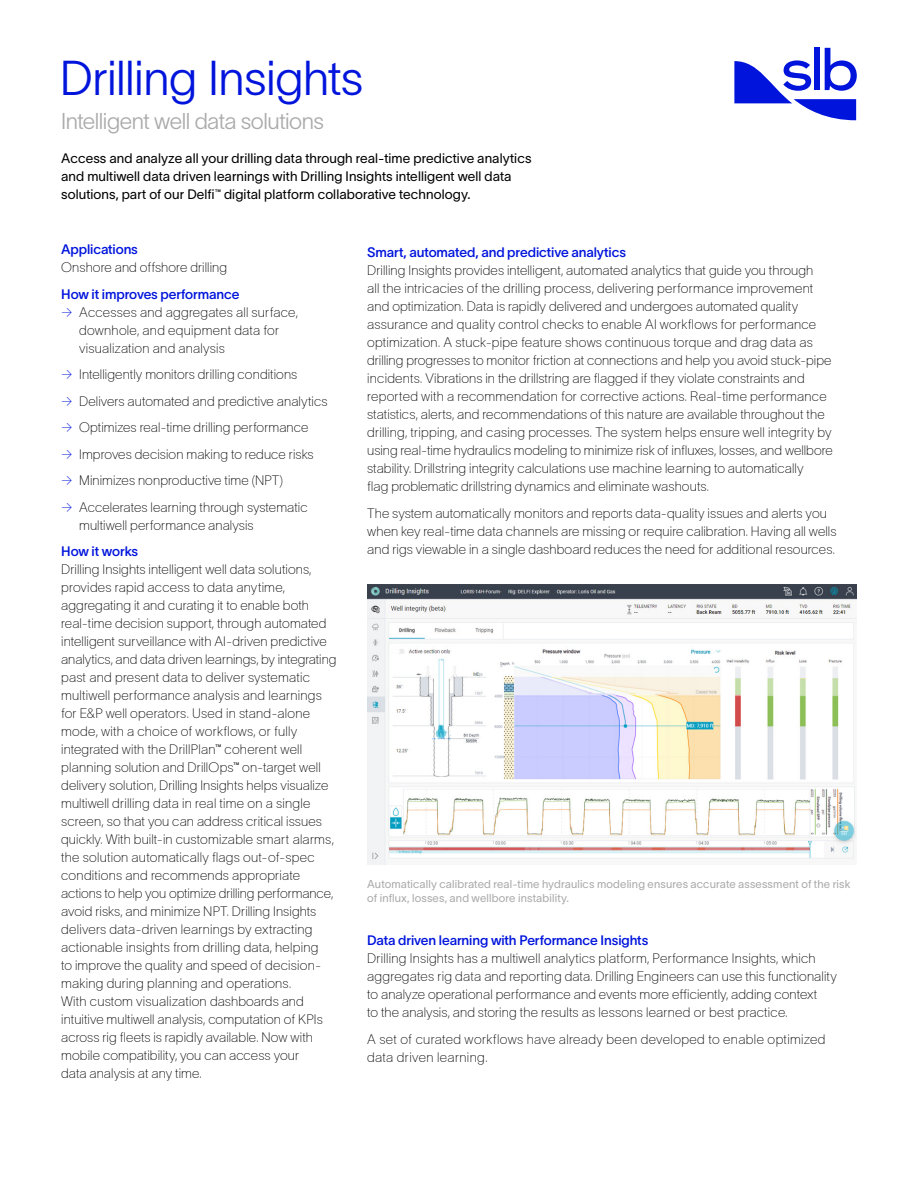
<style>
.page{position:relative;width:918px;height:1188px;background:#fff}
.page>*{position:absolute;margin:0;border:0;box-sizing:border-box;transform-origin:0 0}
.Title___21_24pt{font:48px "SLB Sans";letter-spacing:-.015em;color:#0014dc}
.Identifier___15_18pt{font:22.5px "SLB Sans";letter-spacing:-.025em;color:#aaa}
.Body___9_12pt{font:300 13.5px/18px "SLB Sans";letter-spacing:.01em;color:#000}
.Subtitle___9_12pt{font:500 13.5px/18px "SLB Sans";letter-spacing:.005em;color:#000}
.Body_Title___9_12pt{font:700 13.5px "SLB Sans";letter-spacing:-.01em;color:#0014dc}
.Caption__7_5_9_5pt{font:500 11.25px/14.2px "SLB Sans";letter-spacing:.01em;color:#aaa}
.s1{color:#0014dc}
</style>
<div class="page">
<img style="left:367px;top:584px;width:490px;height:281px">
<svg style="left:734px;top:48px;width:123px;height:72px"></svg>
<p class="Title___21_24pt" style="left:60px;top:45px;width:305px">Drilling Insights</p>
<p class="Identifier___15_18pt" style="left:61px;top:105px;width:264px">Intelligent well data solutions</p>
<p class="Subtitle___9_12pt" style="left:61px;top:148px;width:472px">Access and analyze all your drilling data through real-time predictive analytics and multiwell data driven learnings with Drilling Insights intelligent well data solutions, part of our Delfi™ digital platform collaborative technology.</p>
<p class="Body_Title___9_12pt" style="left:61px;top:240px;width:78px">Applications</p>
<p class="Body___9_12pt" style="left:61px;top:258px;width:167px">Onshore and offshore drilling</p>
<p class="Body_Title___9_12pt" style="left:61px;top:285px;width:180px">How it improves performance</p>
<p class="Body___9_12pt" style="left:79px;top:302px;width:220px;text-indent:-18px"><span class="s1">→</span> Accesses and aggregates all surface, downhole, and equipment data for visualization and analysis</p>
<p class="Body___9_12pt" style="left:61px;top:365px;width:238px"><span class="s1">→</span> Intelligently monitors drilling conditions</p>
<p class="Body___9_12pt" style="left:61px;top:391px;width:268px"><span class="s1">→</span> Delivers automated and predictive analytics</p>
<p class="Body___9_12pt" style="left:61px;top:418px;width:249px"><span class="s1">→</span> Optimizes real-time drilling performance</p>
<p class="Body___9_12pt" style="left:61px;top:444px;width:254px"><span class="s1">→</span> Improves decision making to reduce risks</p>
<p class="Body___9_12pt" style="left:61px;top:471px;width:223px"><span class="s1">→</span> Minimizes nonproductive time (NPT)</p>
<p class="Body___9_12pt" style="left:79px;top:497px;width:230px;text-indent:-18px"><span class="s1">→</span> Accelerates learning through systematic multiwell performance analysis</p>
<p class="Body_Title___9_12pt" style="left:61px;top:542px;width:79px">How it works</p>
<p class="Body___9_12pt" style="left:61px;top:560px;width:277px">Drilling Insights intelligent well data solutions, provides rapid access to data anytime, aggregating it and curating it to enable both real-time decision support, through automated intelligent surveillance with AI-driven predictive analytics, and data driven learnings, by integrating past and present data to deliver systematic multiwell performance analysis and learnings for E&amp;P well operators. Used in stand-alone mode, with a choice of workflows, or fully integrated with the DrillPlan™ coherent well planning solution and DrillOps™ on-target well delivery solution, Drilling Insights helps visualize multiwell drilling data in real time on a single screen, so that you can address critical issues quickly. With built-in customizable smart alarms, the solution automatically flags out-of-spec conditions and recommends appropriate actions to help you optimize drilling performance, avoid risks, and minimize NPT. Drilling Insights delivers data-driven learnings by extracting actionable insights from drilling data, helping<br>to improve the quality and speed of decision&shy;making during planning and operations.<br>With custom visualization dashboards and intuitive multiwell analysis, computation of KPIs across rig fleets is rapidly available. Now with mobile compatibility, you can access your<br>data analysis at any time.</p>
<p class="Body_Title___9_12pt" style="left:367px;top:243px;width:260px">Smart, automated, and predictive analytics</p>
<p class="Body___9_12pt" style="left:367px;top:260px;width:467px">Drilling Insights provides intelligent, automated analytics that guide you through<br>all the intricacies of the drilling process, delivering performance improvement and optimization. Data is rapidly delivered and undergoes automated quality assurance and quality control checks to enable AI workflows for performance optimization. A stuck-pipe feature shows continuous torque and drag data as drilling progresses to monitor friction at connections and help you avoid stuck-pipe incidents. Vibrations in the drillstring are flagged if they violate constraints and reported with a recommendation for corrective actions. Real-time performance statistics, alerts, and recommendations of this nature are available throughout the drilling, tripping, and casing processes. The system helps ensure well integrity by using real-time hydraulics modeling to minimize risk of influxes, losses, and wellbore stability. Drillstring integrity calculations use machine learning to automatically<br>flag problematic drillstring dynamics and eliminate washouts.</p>
<p class="Body___9_12pt" style="left:367px;top:503px;width:471px">The system automatically monitors and reports data-quality issues and alerts you when key real-time data channels are missing or require calibration. Having all wells and rigs viewable in a single dashboard reduces the need for additional resources.</p>
<p class="Caption__7_5_9_5pt" style="left:367px;top:876px;width:485px">Automatically calibrated real-time hydraulics modeling ensures accurate assessment of the risk of influx, losses, and wellbore instability.</p>
<p class="Body_Title___9_12pt" style="left:367px;top:931px;width:283px">Data driven learning with Performance Insights</p>
<p class="Body___9_12pt" style="left:367px;top:948px;width:471px">Drilling Insights has a multiwell analytics platform, Performance Insights, which aggregates rig data and reporting data. Drilling Engineers can use this functionality to analyze operational performance and events more efficiently, adding context<br>to the analysis, and storing the results as lessons learned or best practice.</p>
<p class="Body___9_12pt" style="left:367px;top:1029px;width:460px">A set of curated workflows have already been developed to enable optimized data driven learning.</p>
</div>
